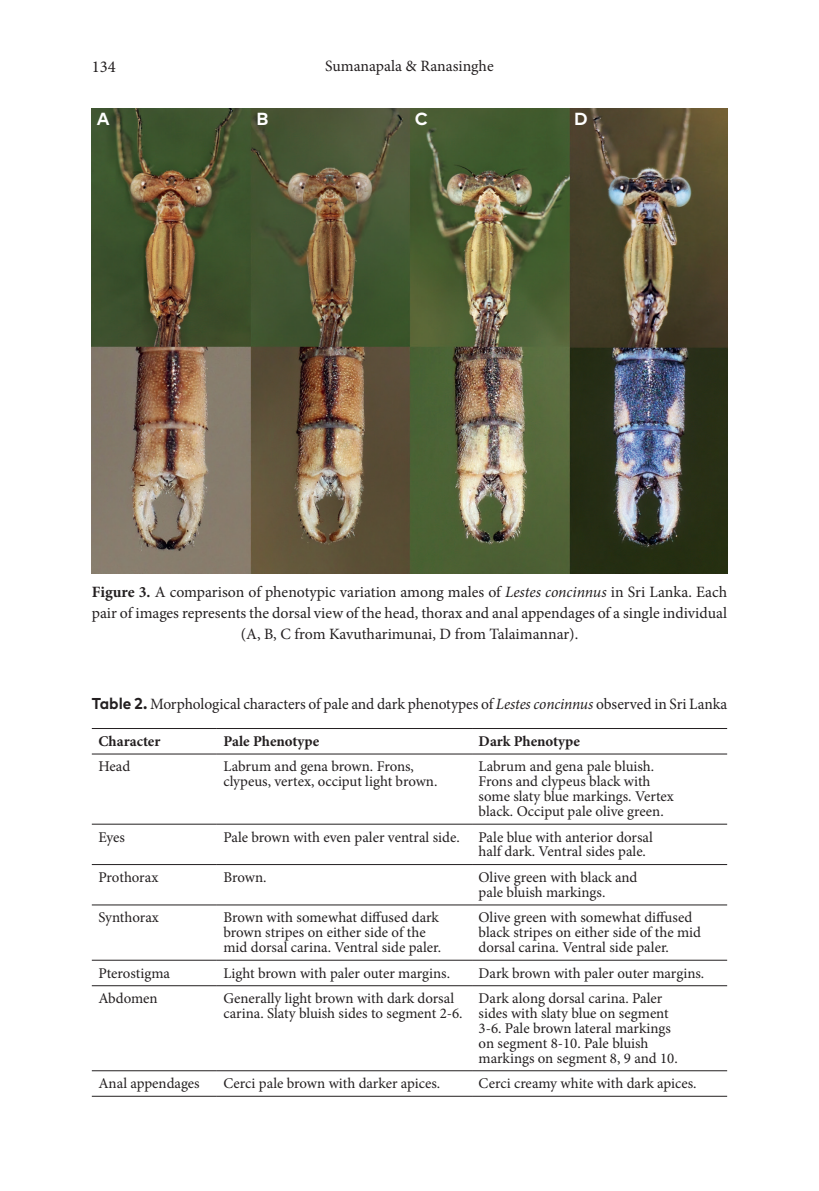
<style>
.page{position:relative;width:819px;height:1191px;background:#fff}
.page>*{position:absolute;margin:0;border:0;box-sizing:border-box;transform-origin:0 0}
.t1{font:700 17.5px "FF Mark Pro";color:#fff}
.t2{font:16.62px "Minion Pro";color:#231f20}
.t3{font:15.75px/21px "Minion Pro";letter-spacing:-.005em;color:#231f20;text-align:center}
.t4{font:14.88px/14.9px "Minion Pro";color:#231f20}
.t5{font:700 14.88px "Minion Pro";color:#231f20}
.s1{font-weight:700}
.s2{font-style:italic}
.s3{font-family:"FF Mark Pro";font-weight:700}
</style>
<div class="page">
<hr style="left:92px;top:728px;width:125px;height:1px;background:#231f20">
<hr style="left:217px;top:728px;width:255px;height:1px;background:#231f20">
<hr style="left:472px;top:728px;width:255px;height:1px;background:#231f20">
<hr style="left:92px;top:1095px;width:125px;height:1px;background:#231f20">
<hr style="left:217px;top:1095px;width:255px;height:1px;background:#231f20">
<hr style="left:472px;top:1095px;width:255px;height:1px;background:#231f20">
<hr style="left:92px;top:753px;width:125px;height:1px;background:#231f20">
<hr style="left:217px;top:753px;width:255px;height:1px;background:#231f20">
<hr style="left:472px;top:753px;width:255px;height:1px;background:#231f20">
<hr style="left:92px;top:823px;width:125px;height:1px;background:#231f20">
<hr style="left:217px;top:823px;width:255px;height:1px;background:#231f20">
<hr style="left:472px;top:823px;width:255px;height:1px;background:#231f20">
<hr style="left:92px;top:864px;width:125px;height:1px;background:#231f20">
<hr style="left:217px;top:864px;width:255px;height:1px;background:#231f20">
<hr style="left:472px;top:864px;width:255px;height:1px;background:#231f20">
<hr style="left:92px;top:904px;width:125px;height:1px;background:#231f20">
<hr style="left:217px;top:904px;width:255px;height:1px;background:#231f20">
<hr style="left:472px;top:904px;width:255px;height:1px;background:#231f20">
<hr style="left:92px;top:959px;width:125px;height:1px;background:#231f20">
<hr style="left:217px;top:959px;width:255px;height:1px;background:#231f20">
<hr style="left:472px;top:959px;width:255px;height:1px;background:#231f20">
<hr style="left:92px;top:985px;width:125px;height:1px;background:#231f20">
<hr style="left:217px;top:985px;width:255px;height:1px;background:#231f20">
<hr style="left:472px;top:985px;width:255px;height:1px;background:#231f20">
<hr style="left:92px;top:1070px;width:125px;height:1px;background:#231f20">
<hr style="left:217px;top:1070px;width:255px;height:1px;background:#231f20">
<hr style="left:472px;top:1070px;width:255px;height:1px;background:#231f20">
<img style="left:92px;top:108px;width:635px;height:465px">
<p class="t2" style="left:92px;top:55px;width:25px">134</p>
<p class="t3" style="left:325px;top:56px;width:170px">Sumanapala &amp; Ranasinghe</p>
<p class="t1" style="left:97px;top:106px;width:14px">A</p>
<p class="t1" style="left:256px;top:106px;width:14px">B</p>
<p class="t1" style="left:415px;top:106px;width:15px">C</p>
<p class="t1" style="left:574px;top:106px;width:15px">D</p>
<p class="t3" style="left:92px;top:581px;width:636px"><span class="s1">Figure 3.</span> A comparison of phenotypic variation among males of <span class="s2">Lestes concinnus</span> in Sri Lanka. Each pair of images represents the dorsal view of the head, thorax and anal appendages of a single individual (A, B, C from Kavutharimunai, D from Talaimannar).</p>
<p class="t3" style="left:92px;top:693px;width:637px"><span class="s3">Table 2.</span> Morphological characters of pale and dark phenotypes of <span class="s2">Lestes concinnus</span> observed in Sri Lanka</p>
<p class="t5" style="left:98px;top:730px;width:64px">Character</p>
<p class="t5" style="left:223px;top:730px;width:97px">Pale Phenotype</p>
<p class="t5" style="left:478px;top:730px;width:103px">Dark Phenotype</p>
<p class="t4" style="left:98px;top:759px;width:33px">Head</p>
<p class="t4" style="left:223px;top:759px;width:215px">Labrum and gena brown. Frons, clypeus, vertex, occiput light brown.</p>
<p class="t4" style="left:478px;top:759px;width:197px">Labrum and gena pale bluish.<br>Frons and clypeus black with some slaty blue markings. Vertex black. Occiput pale olive green.</p>
<p class="t4" style="left:98px;top:829px;width:28px">Eyes</p>
<p class="t4" style="left:223px;top:829px;width:238px">Pale brown with even paler ventral side.</p>
<p class="t4" style="left:478px;top:829px;width:176px">Pale blue with anterior dorsal half dark. Ventral sides pale.</p>
<p class="t4" style="left:98px;top:869px;width:61px">Prothorax</p>
<p class="t4" style="left:223px;top:869px;width:45px">Brown.</p>
<p class="t4" style="left:478px;top:869px;width:160px">Olive green with black and pale bluish markings.</p>
<p class="t4" style="left:98px;top:910px;width:62px">Synthorax</p>
<p class="t4" style="left:223px;top:910px;width:219px">Brown with somewhat diffused dark brown stripes on either side of the mid dorsal carina. Ventral side paler.</p>
<p class="t4" style="left:478px;top:910px;width:224px">Olive green with somewhat diffused black stripes on either side of the mid dorsal carina. Ventral side paler.</p>
<p class="t4" style="left:98px;top:965px;width:73px">Pterostigma</p>
<p class="t4" style="left:223px;top:965px;width:228px">Light brown with paler outer margins.</p>
<p class="t4" style="left:478px;top:965px;width:227px">Dark brown with paler outer margins.</p>
<p class="t4" style="left:98px;top:991px;width:61px">Abdomen</p>
<p class="t4" style="left:223px;top:991px;width:241px">Generally light brown with dark dorsal carina. Slaty bluish sides to segment 2-6.</p>
<p class="t4" style="left:478px;top:991px;width:201px">Dark along dorsal carina. Paler sides with slaty blue on segment<br>3-6. Pale brown lateral markings on segment 8-10. Pale bluish markings on segment 8, 9 and 10.</p>
<p class="t4" style="left:98px;top:1076px;width:103px">Anal appendages</p>
<p class="t4" style="left:223px;top:1076px;width:218px">Cerci pale brown with darker apices.</p>
<p class="t4" style="left:478px;top:1076px;width:219px">Cerci creamy white with dark apices.</p>
</div>
